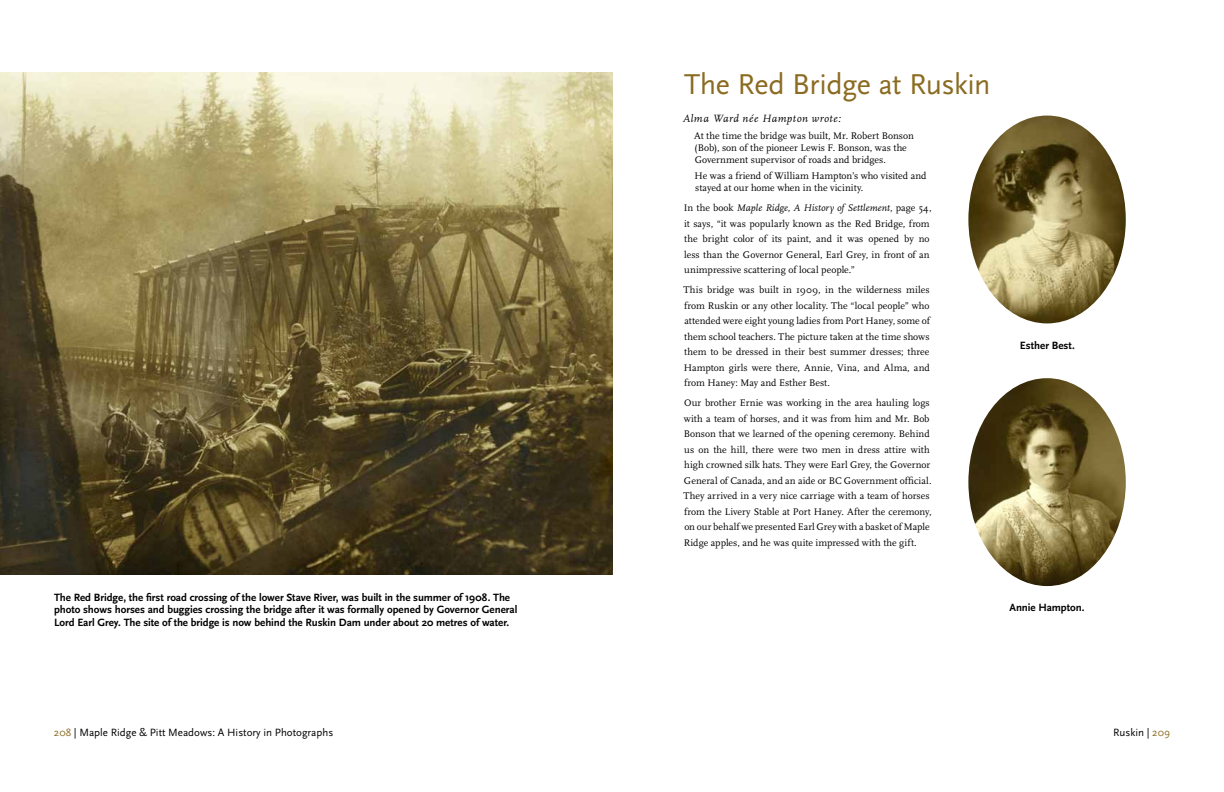
<style>
.page{position:relative;width:1224px;height:792px;background:#fff}
.page>*{position:absolute;margin:0;border:0;box-sizing:border-box;transform-origin:0 0}
.t1{font:30px "Scala Sans";letter-spacing:-.015em;color:#8b6b21}
.t2{font:700 11px/12.5px "Scala Sans";letter-spacing:-.005em;color:#000}
.t3{font:11px "Scala Sans";color:#000}
.t4{font:italic 11px "FF Scala";letter-spacing:.05em;color:#000}
.t5{font:10px/15.5px "FF Scala";letter-spacing:.005em;color:#000}
.s1{font-style:italic}
.s2{color:#8b6b21}
</style>
<div class="page">
<img style="left:968px;top:116px;width:158px;height:207px">
<img style="left:968px;top:378px;width:158px;height:208px">
<img style="left:0;top:72px;width:613px;height:503px">
<p class="t2" style="left:54px;top:591px;width:465px">The Red Bridge, the first road crossing of the lower Stave River, was built in the summer of 1908. The photo shows horses and buggies crossing the bridge after it was formally opened by Governor General<br>Lord Earl Grey. The site of the bridge is now behind the Ruskin Dam under about 20 metres of water.</p>
<h1 class="t1" style="left:684px;top:68px;width:308px">The Red Bridge at Ruskin</h1>
<p class="t4" style="left:683px;top:113px;width:160px">Alma Ward née Hampton wrote:</p>
<p class="t5" style="left:694px;top:130px;width:221px;line-height:12px">At the time the bridge was built, Mr. Robert Bonson (Bob), son of the pioneer Lewis F. Bonson, was the<br>Government supervisor of roads and bridges.</p>
<p class="t5" style="left:695px;top:170px;width:233px;line-height:12px">He was a friend of William Hampton’s who visited and stayed at our home when in the vicinity.</p>
<p class="t5" style="left:684px;top:200px;width:249px">In the book <span class="s1">Maple Ridge, A History of Settlement</span>, page 54, it says, “it was popularly known as the Red Bridge, from the bright color of its paint, and it was opened by no less than the Governor General, Earl Grey, in front of an unimpressive scattering of local people.”</p>
<p class="t5" style="left:684px;top:282px;width:248px;text-align:justify">This bridge was built in 1909, in the wilderness miles from Ruskin or any other locality. The “local people” who attended were eight young ladies from Port Haney, some of them school teachers. The picture taken at the time shows them to be dressed in their best summer dresses; three Hampton girls were there, Annie, Vina, and Alma, and from Haney: May and Esther Best.</p>
<p class="t5" style="left:684px;top:395px;width:249px">Our brother Ernie was working in the area hauling logs with a team of horses, and it was from him and Mr. Bob Bonson that we learned of the opening ceremony. Behind us on the hill, there were two men in dress attire with high crowned silk hats. They were Earl Grey, the Governor General of Canada, and an aide or BC Government official.<br>They arrived in a very nice carriage with a team of horses from the Livery Stable at Port Haney. After the ceremony, on our behalf we presented Earl Grey with a basket of Maple Ridge apples, and he was quite impressed with the gift.</p>
<p class="t2" style="left:1020px;top:340px;width:57px">Esther Best.</p>
<p class="t2" style="left:1010px;top:602px;width:76px">Annie Hampton.</p>
<p class="t3" style="left:54px;top:726px;width:281px"><span class="s2">208</span> | Maple Ridge &amp; Pitt Meadows: A History in Photographs</p>
<p class="t3" style="left:1113px;top:726px;width:58px">Ruskin | <span class="s2">209</span></p>
</div>
